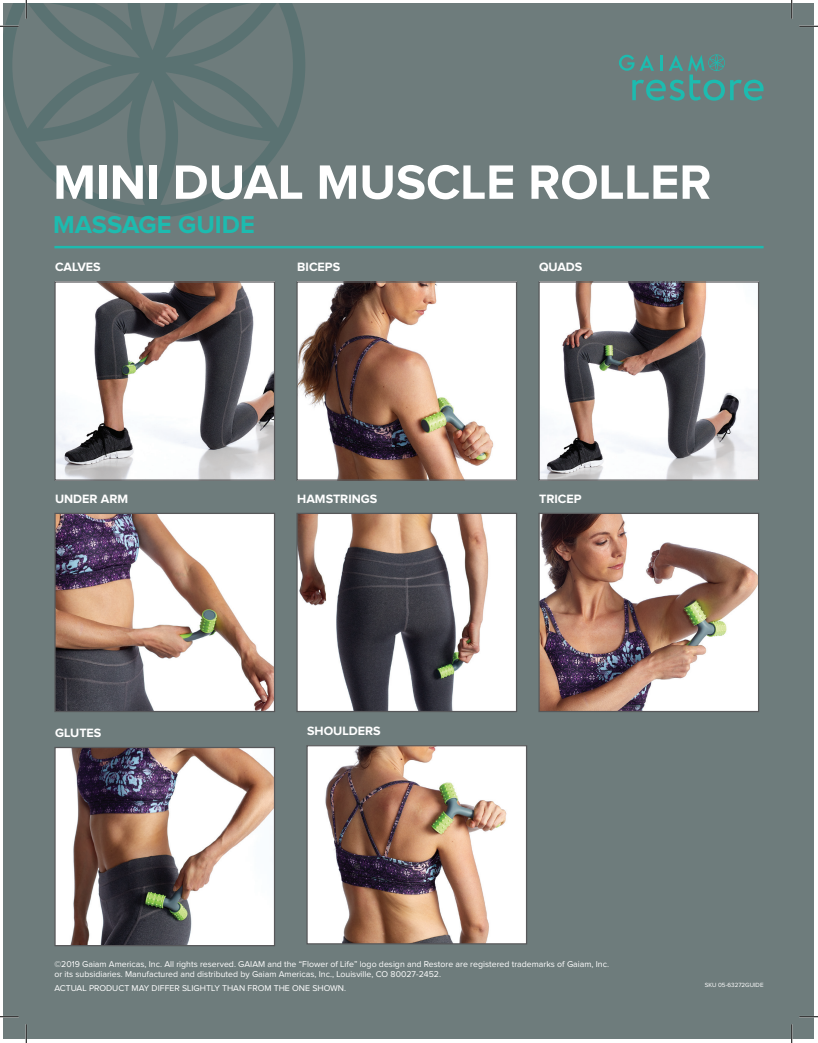
<style>
.page{position:relative;width:818px;height:1043px;background:#fff}
.page>*{position:absolute;margin:0;border:0;box-sizing:border-box;transform-origin:0 0}
.t1{font:700 50px "Proxima Nova";color:#fff}
.t2{font:700 25.38px "Proxima Nova";color:#1dbbaf}
.t3{font:700 12.5px "Proxima Nova";color:#fff}
.t4{font:8.75px/10px "Proxima Nova";color:#fff}
.t5{font:6.25px "Proxima Nova";color:#fff}
</style>
<div class="page">
<div style="left:4px;top:4px;width:810px;height:1035px;background:#6e7c7c"></div>
<svg style="left:4px;top:4px;width:301px;height:214px"></svg>
<hr style="left:54px;top:246px;width:709px;height:2px;background:#1dbbaf">
<svg style="left:619px;top:54px;width:105px;height:47px"></svg>
<svg style="left:730px;top:80px;width:33px;height:21px"></svg>
<img style="left:56px;top:283px;width:217px;height:196px">
<img style="left:298px;top:283px;width:217px;height:196px">
<img style="left:540px;top:283px;width:217px;height:196px">
<div style="left:54px;top:281px;width:221px;height:200px;border:1px solid #57585a"></div>
<div style="left:296px;top:281px;width:221px;height:200px;border:1px solid #57585a"></div>
<div style="left:538px;top:281px;width:221px;height:200px;border:1px solid #57585a"></div>
<img style="left:308px;top:747px;width:217px;height:195px">
<div style="left:306px;top:745px;width:221px;height:199px;border:1px solid #57585a"></div>
<img style="left:56px;top:515px;width:217px;height:195px">
<img style="left:298px;top:515px;width:217px;height:195px">
<img style="left:540px;top:515px;width:217px;height:195px">
<div style="left:54px;top:513px;width:221px;height:199px;border:1px solid #57585a"></div>
<div style="left:296px;top:513px;width:221px;height:199px;border:1px solid #57585a"></div>
<div style="left:538px;top:513px;width:221px;height:199px;border:1px solid #57585a"></div>
<img style="left:56px;top:749px;width:217px;height:195px">
<div style="left:54px;top:747px;width:221px;height:199px;border:1px solid #57585a"></div>
<svg style="left:0;top:25px;width:19px;height:2px"></svg>
<svg style="left:799px;top:25px;width:19px;height:2px"></svg>
<svg style="left:0;top:1015px;width:19px;height:2px"></svg>
<svg style="left:799px;top:1016px;width:19px;height:1px"></svg>
<svg style="left:25px;top:0;width:2px;height:19px"></svg>
<svg style="left:25px;top:1024px;width:2px;height:18px"></svg>
<svg style="left:790px;top:0;width:2px;height:19px"></svg>
<svg style="left:791px;top:1024px;width:1px;height:18px"></svg>
<h1 class="t1" style="left:53px;top:159px;width:659px">MINI DUAL MUSCLE ROLLER</h1>
<h2 class="t2" style="left:53px;top:212px;width:203px">MASSAGE GUIDE</h2>
<h3 class="t3" style="left:55px;top:261px;width:47px">CALVES</h3>
<h3 class="t3" style="left:297px;top:261px;width:44px">BICEPS</h3>
<h3 class="t3" style="left:539px;top:261px;width:45px">QUADS</h3>
<h3 class="t3" style="left:55px;top:492px;width:75px">UNDER ARM</h3>
<h3 class="t3" style="left:297px;top:492px;width:82px">HAMSTRINGS</h3>
<h3 class="t3" style="left:539px;top:492px;width:44px">TRICEP</h3>
<h3 class="t3" style="left:55px;top:726px;width:48px">GLUTES</h3>
<h3 class="t3" style="left:307px;top:725px;width:75px">SHOULDERS</h3>
<p class="t4" style="left:54px;top:959px;width:556px">©2019 Gaiam Americas, Inc. All rights reserved. GAIAM and the “Flower of Life” logo design and Restore are registered trademarks of Gaiam, Inc. or its subsidiaries. Manufactured and distributed by Gaiam Americas, Inc., Louisville, CO 80027-2452.</p>
<p class="t4" style="left:54px;top:983px;width:293px">ACTUAL PRODUCT MAY DIFFER SLIGHTLY THAN FROM THE ONE SHOWN.</p>
<p class="t5" style="left:704px;top:981px;width:60px">SKU 05-63272GUIDE</p>
</div>
